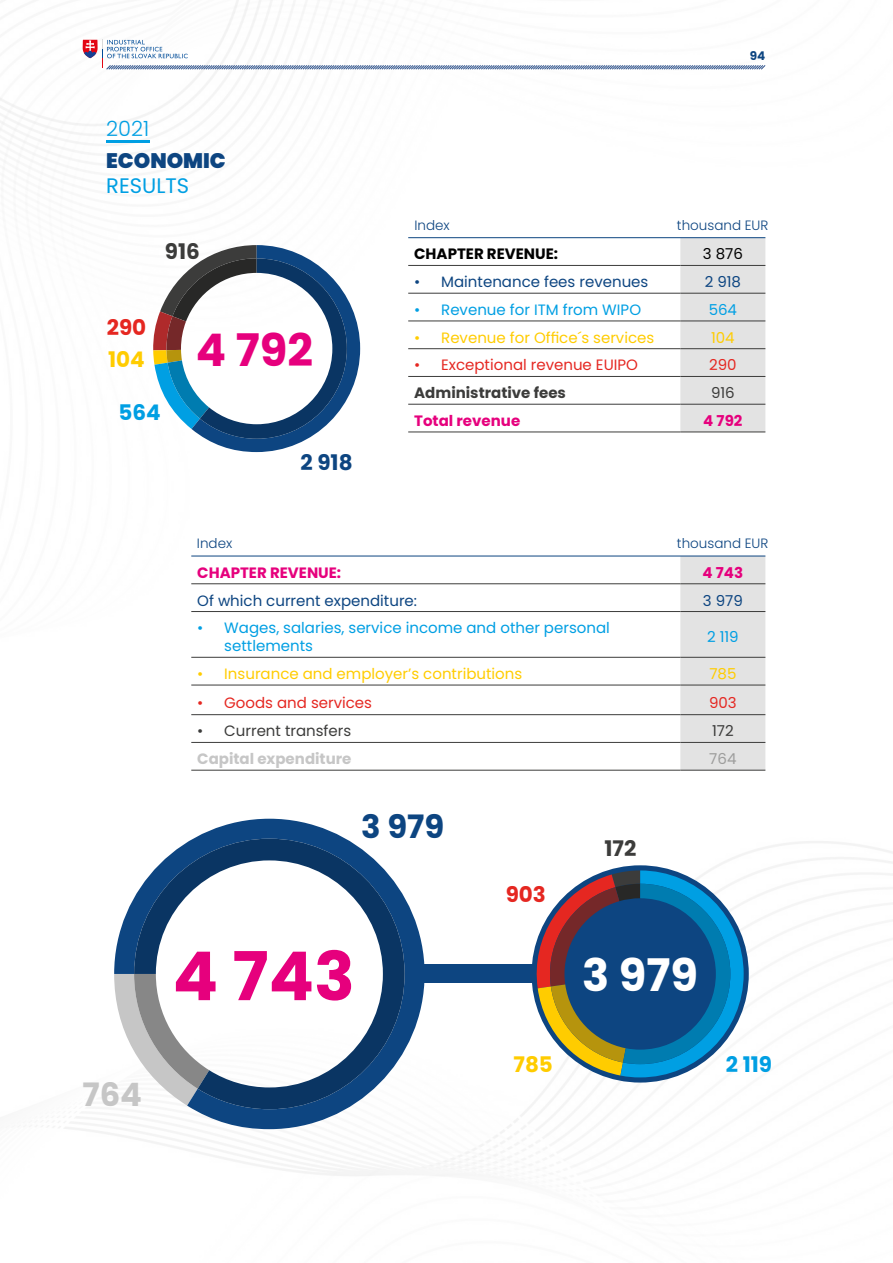
<style>
.page{position:relative;width:893px;height:1263px;background:#fff}
.page>*{position:absolute;margin:0;border:0;box-sizing:border-box;transform-origin:0 0}
.t1{font:700 67.35px "Poppins";color:#e6007d}
.t2{font:700 44.85px "Poppins";color:#e6007d}
.t3{font:700 44.85px "Poppins";color:#fff}
.t4{font:700 32.25px "Poppins";color:#0d4581}
.t5{font:700 32.25px "Poppins";color:#c6c6c6}
.t6{font:700 21.45px "Poppins";color:#009fe3}
.t7{font:700 21.45px "Poppins";color:#fc0}
.t8{font:700 21.45px "Poppins";color:#e52721}
.t9{font:700 21.45px "Poppins";color:#3c3c3b}
.t10{font:700 21.45px "Poppins";color:#0d4581}
.t11{font:900 21px "Poppins";color:#0d4581}
.t12{font:21px "Poppins";color:#009fe3}
.t13{font:300 21px "Poppins";color:#009fe3}
.t14{font:15px/18px "Poppins";color:#009fe3}
.t15{font:15px "Poppins";color:#fc0}
.t16{font:15px "Poppins";color:#0d4581}
.t17{font:15px "Poppins";color:#e52721}
.t18{font:700 15px "Poppins";color:#e6007d}
.t19{font:15px "Poppins";color:#3c3c3b}
.t20{font:700 15px "Poppins";color:#3c3c3b}
.t21{font:700 15px "Poppins";color:#c6c6c6}
.t22{font:700 15px "Poppins";color:#000}
.t23{font:15px "Poppins";color:#000}
.t24{font:15px "Poppins";color:#9d9d9c}
.t25{font:300 13.5px "Poppins";color:#0d4581}
.t26{font:700 12px "Poppins";color:#0d4581}
</style>
<div class="page">
<img style="left:0;top:0;width:893px;height:1176px">
<svg style="left:83px;top:40px;width:683px;height:30px"></svg>
<hr style="left:106px;top:140px;width:43px;height:2px;background:#009fe3">
<svg style="left:153px;top:245px;width:207px;height:207px"></svg>
<div style="left:680px;top:238px;width:85px;height:194px;background:#e3e3e3"></div>
<hr style="left:408px;top:265px;width:272px;height:1px;background:#3c3c3b">
<hr style="left:680px;top:265px;width:85px;height:1px;background:#3c3c3b">
<hr style="left:408px;top:293px;width:272px;height:1px;background:#3c3c3b">
<hr style="left:680px;top:293px;width:85px;height:1px;background:#3c3c3b">
<hr style="left:408px;top:321px;width:272px;height:1px;background:#3c3c3b">
<hr style="left:680px;top:321px;width:85px;height:1px;background:#3c3c3b">
<hr style="left:408px;top:348px;width:272px;height:1px;background:#3c3c3b">
<hr style="left:680px;top:348px;width:85px;height:1px;background:#3c3c3b">
<hr style="left:408px;top:404px;width:272px;height:1px;background:#3c3c3b">
<hr style="left:680px;top:404px;width:85px;height:1px;background:#3c3c3b">
<hr style="left:408px;top:432px;width:272px;height:1px;background:#3c3c3b">
<hr style="left:680px;top:432px;width:85px;height:1px;background:#3c3c3b">
<hr style="left:408px;top:376px;width:272px;height:1px;background:#3c3c3b">
<hr style="left:680px;top:376px;width:85px;height:1px;background:#3c3c3b">
<hr style="left:408px;top:237px;width:357px;height:1px;background:#0d4581">
<div style="left:414px;top:965px;width:129px;height:18px;background:#0d4581"></div>
<div style="left:680px;top:557px;width:85px;height:213px;background:#e3e3e3"></div>
<hr style="left:191px;top:583px;width:489px;height:1px;background:#3c3c3b">
<hr style="left:680px;top:583px;width:85px;height:1px;background:#3c3c3b">
<hr style="left:191px;top:611px;width:489px;height:1px;background:#3c3c3b">
<hr style="left:680px;top:611px;width:85px;height:1px;background:#3c3c3b">
<hr style="left:191px;top:657px;width:489px;height:1px;background:#3c3c3b">
<hr style="left:680px;top:657px;width:85px;height:1px;background:#3c3c3b">
<hr style="left:191px;top:685px;width:489px;height:1px;background:#3c3c3b">
<hr style="left:680px;top:685px;width:85px;height:1px;background:#3c3c3b">
<hr style="left:191px;top:742px;width:489px;height:1px;background:#3c3c3b">
<hr style="left:680px;top:742px;width:85px;height:1px;background:#3c3c3b">
<hr style="left:191px;top:770px;width:489px;height:1px;background:#3c3c3b">
<hr style="left:680px;top:770px;width:85px;height:1px;background:#3c3c3b">
<hr style="left:191px;top:714px;width:489px;height:1px;background:#3c3c3b">
<hr style="left:680px;top:714px;width:85px;height:1px;background:#3c3c3b">
<hr style="left:191px;top:556px;width:574px;height:1px;background:#0d4581">
<svg style="left:114px;top:819px;width:311px;height:310px"></svg>
<svg style="left:114px;top:974px;width:20px;height:131px"></svg>
<svg style="left:134px;top:839px;width:271px;height:270px"></svg>
<svg style="left:530px;top:870px;width:214px;height:207px"></svg>
<h3 class="t13" style="left:106px;top:117px;width:45px">2021</h3>
<h3 class="t11" style="left:106px;top:148px;width:17px">ECONOM</h3>
<h3 class="t11" style="left:203px;top:148px;width:23px">IC</h3>
<h3 class="t12" style="left:106px;top:174px;width:84px">RESULTS</h3>
<h3 class="t9" style="left:165px;top:239px;width:36px">916</h3>
<h3 class="t8" style="left:107px;top:315px;width:41px">290</h3>
<h3 class="t7" style="left:108px;top:347px;width:38px">104</h3>
<h2 class="t2" style="left:196px;top:324px;width:119px">4 792</h2>
<h3 class="t6" style="left:119px;top:400px;width:44px">564</h3>
<h3 class="t10" style="left:301px;top:450px;width:54px">2 918</h3>
<p class="t26" style="left:750px;top:49px;width:17px">94</p>
<p class="t25" style="left:414px;top:217px;width:37px">I ndex</p>
<p class="t25" style="left:677px;top:218px;width:77px">thousand EUR</p>
<p class="t22" style="left:414px;top:245px;width:11px">Chapter</p>
<p class="t22" style="left:487px;top:245px;width:10px">reve</p>
<p class="t22" style="left:524px;top:245px;width:36px">nue:</p>
<p class="t23" style="left:703px;top:245px;width:42px">3 876</p>
<p class="t16" style="left:414px;top:273px;width:236px">• Maintenance fees revenues</p>
<p class="t16" style="left:705px;top:273px;width:38px">2 918</p>
<p class="t14" style="left:414px;top:301px;width:228px">• Revenue for ITM from WIPO</p>
<p class="t14" style="left:709px;top:301px;width:30px">564</p>
<p class="t15" style="left:414px;top:329px;width:242px">• Revenue for Office´s services</p>
<p class="t15" style="left:711px;top:329px;width:25px">104</p>
<p class="t17" style="left:414px;top:356px;width:225px">• Exceptional revenue EUIPO</p>
<p class="t17" style="left:709px;top:356px;width:29px">290</p>
<p class="t20" style="left:414px;top:384px;width:153px">Administrative fees</p>
<p class="t19" style="left:711px;top:384px;width:25px">916</p>
<p class="t18" style="left:414px;top:412px;width:108px">Total revenue</p>
<p class="t18" style="left:703px;top:412px;width:41px">4 792</p>
<p class="t25" style="left:197px;top:535px;width:37px">I ndex</p>
<p class="t25" style="left:677px;top:535px;width:77px">thousand EUR</p>
<p class="t18" style="left:197px;top:564px;width:11px">Chapter</p>
<p class="t18" style="left:270px;top:564px;width:10px">reve</p>
<p class="t18" style="left:307px;top:564px;width:36px">nue:</p>
<p class="t18" style="left:703px;top:564px;width:42px">4 743</p>
<p class="t16" style="left:197px;top:592px;width:221px">Of which current expenditure:</p>
<p class="t16" style="left:703px;top:592px;width:41px">3 979</p>
<p class="t14" style="left:224px;top:619px;width:387px;text-indent:-27px">• Wages, salaries, service income and other personal settlements</p>
<p class="t14" style="left:707px;top:628px;width:33px">2 119</p>
<p class="t15" style="left:197px;top:665px;width:326px">• Insurance and employer’s contributions</p>
<p class="t15" style="left:709px;top:665px;width:29px">785</p>
<p class="t17" style="left:197px;top:694px;width:176px">• Goods and services</p>
<p class="t17" style="left:709px;top:694px;width:29px">903</p>
<p class="t19" style="left:197px;top:722px;width:156px">• Current transfers</p>
<p class="t19" style="left:712px;top:722px;width:23px">172</p>
<p class="t21" style="left:197px;top:750px;width:156px">Capital expenditure</p>
<p class="t24" style="left:709px;top:750px;width:29px">764</p>
<h3 class="t4" style="left:361px;top:808px;width:85px">3 979</h3>
<h3 class="t8" style="left:506px;top:882px;width:42px">903</h3>
<h3 class="t9" style="left:604px;top:836px;width:33px">172</h3>
<h1 class="t1" style="left:173px;top:937px;width:184px">4 743</h1>
<h2 class="t3" style="left:582px;top:949px;width:117px">3 979</h2>
<h3 class="t5" style="left:82px;top:1076px;width:61px">764</h3>
<h3 class="t7" style="left:514px;top:1052px;width:41px">785</h3>
<h3 class="t6" style="left:726px;top:1052px;width:48px">2 119</h3>
</div>
